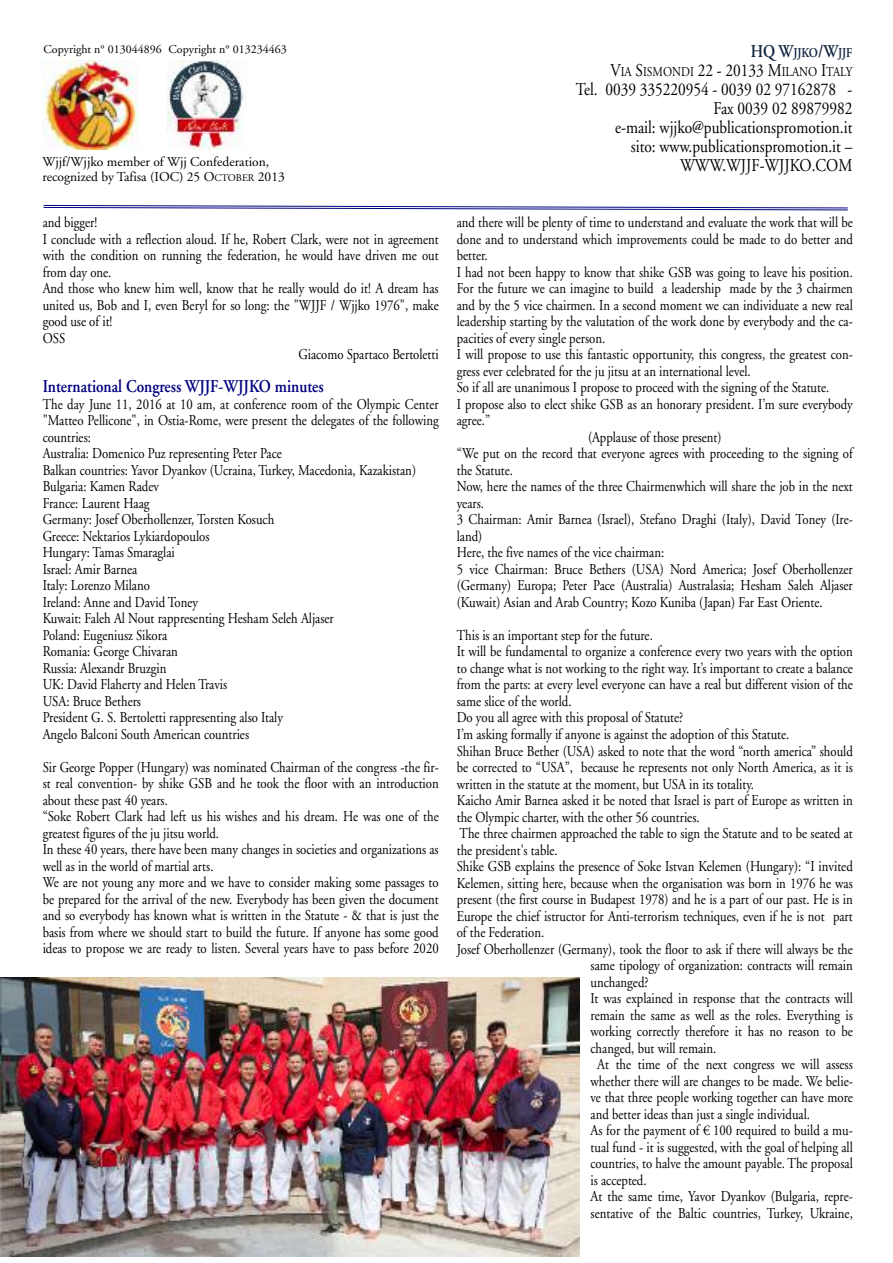
<style>
.page{position:relative;width:893px;height:1263px;background:#fff}
.page>*{position:absolute;margin:0;border:0;box-sizing:border-box;transform-origin:0 0}
.t1{font:18px/18.9px "Adobe Garamond";color:#000;text-align:right;scale:.85 1}
.t2{font:600 18px "Adobe Garamond";color:#000080;scale:.85 1}
.t3{font:15px/16.5px "Adobe Garamond";color:#000;scale:.85 1}
.t4{font:13.5px/14.4px "Adobe Garamond";color:#000}
.t5{font:13.5px/18.9px "Adobe Garamond";color:#000;text-align:right;scale:.85 1}
.t6{font:12px "Adobe Garamond";color:#000}
.s1{font-size:10.2px}
.s2{font-weight:600;font-size:18px;color:#0f243e}
.s3{font-weight:600;color:#0f243e}
.s4{font-size:18px}
</style>
<div class="page">
<img style="left:43px;top:60px;width:96px;height:90px">
<svg style="left:43px;top:205px;width:805px;height:6px"></svg>
<img style="left:168px;top:61px;width:76px;height:89px">
<img style="left:0;top:977px;width:579px;height:279px">
<p class="t6" style="left:44px;top:44px;width:120px">Copyright n° 013044896</p>
<p class="t6" style="left:169px;top:44px;width:120px">Copyright n° 013234463</p>
<p class="t4" style="left:43px;top:156px;width:244px">Wjjf/Wjjko member of Wjj Confederation, recognized by Tafisa (IOC) 25 O<span class="s1">CTOBER</span> 2013</p>
<p class="t5" style="left:610px;top:45px;width:286px"><span class="s2">HQ W</span><span class="s3">JJKO</span><span class="s2">/W</span><span class="s3">JJF<br></span><span class="s4">V</span>IA <span class="s4">S</span>ISMONDI <span class="s4">22 - 20133 M</span>ILANO <span class="s4">I</span>TALY</p>
<p class="t1" style="left:576px;top:82px;width:327px">Tel. 0039 335220954 - 0039 02 97162878 -<br>Fax 0039 02 89879982<br>e-mail: wjjko@publicationspromotion.it<br>sito: www.publicationspromotion.it –<br>WWW.WJJF-WJJKO.COM</p>
<p class="t3" style="left:43px;top:216px;width:66px">and bigger!</p>
<p class="t3" style="left:43px;top:232px;width:467px">I conclude with a reflection aloud. If he, Robert Clark, were not in agreement</p>
<p class="t3" style="left:43px;top:249px;width:467px">with the condition on running the federation, he would have driven me out</p>
<p class="t3" style="left:43px;top:265px;width:82px">from day one.</p>
<p class="t3" style="left:43px;top:282px;width:467px">And those who knew him well, know that he really would do it! A dream has</p>
<p class="t3" style="left:43px;top:298px;width:467px">united us, Bob and I, even Beryl for so long: the "WJJF / Wjjko 1976", make</p>
<p class="t3" style="left:43px;top:315px;width:83px">good use of it!</p>
<p class="t3" style="left:43px;top:331px;width:28px">OSS</p>
<p class="t3" style="left:298px;top:348px;width:167px">Giacomo Spartaco Bertoletti</p>
<p class="t2" style="left:43px;top:379px;width:332px">International Congress WJJF-WJJKO minutes</p>
<p class="t3" style="left:43px;top:397px;width:467px">The day June 11, 2016 at 10 am, at conference room of the Olympic Center "Matteo Pellicone", in Ostia-Rome, were present the delegates of the following countries:<br>Australia: Domenico Puz representing Peter Pace<br>Balkan countries: Yavor Dyankov (Ucraina, Turkey, Macedonia, Kazakistan)<br>Bulgaria: Kamen Radev<br>France: Laurent Haag<br>Germany: Josef Oberhollenzer, Torsten Kosuch<br>Greece: Nektarios Lykiardopoulos<br>Hungary: Tamas Smaraglai<br>Israel: Amir Barnea<br>Italy: Lorenzo Milano<br>Ireland: Anne and David Toney<br>Kuwait: Faleh Al Nout rappresenting Hesham Seleh Aljaser<br>Poland: Eugeniusz Sikora<br>Romania: George Chivaran<br>Russia: Alexandr Bruzgin<br>UK: David Flaherty and Helen Travis<br>USA: Bruce Bethers<br>President G. S. Bertoletti rappresenting also Italy<br>Angelo Balconi South American countries</p>
<p class="t3" style="left:43px;top:760px;width:467px">Sir George Popper (Hungary) was nominated Chairman of the congress -the fir&shy;st real convention- by shike GSB and he took the floor with an introduction about these past 40 years.<br>“Soke Robert Clark had left us his wishes and his dream. He was one of the greatest figures of the ju jitsu world.<br>In these 40 years, there have been many changes in societies and organizations as well as in the world of martial arts.<br>We are not young any more and we have to consider making some passages to be prepared for the arrival of the new. Everybody has been given the document and so everybody has known what is written in the Statute - &amp; that is just the basis from where we should start to build the future. If anyone has some good ideas to propose we are ready to listen. Several years have to pass before 2020</p>
<p class="t3" style="left:457px;top:216px;width:467px">and there will be plenty of time to understand and evaluate the work that will be</p>
<p class="t3" style="left:457px;top:232px;width:467px">done and to understand which improvements could be made to do better and</p>
<p class="t3" style="left:457px;top:249px;width:38px">better.</p>
<p class="t3" style="left:457px;top:265px;width:467px">I had not been happy to know that shike GSB was going to leave his position.</p>
<p class="t3" style="left:457px;top:282px;width:467px">For the future we can imagine to build a leadership made by the 3 chairmen</p>
<p class="t3" style="left:457px;top:298px;width:467px">and by the 5 vice chairmen. In a second moment we can individuate a new real</p>
<p class="t3" style="left:457px;top:315px;width:467px">leadership starting by the valutation of the work done by everybody and the ca-</p>
<p class="t3" style="left:457px;top:331px;width:176px">pacities of every single person.</p>
<p class="t3" style="left:457px;top:348px;width:467px">I will propose to use this fantastic opportunity, this congress, the greatest con-</p>
<p class="t3" style="left:457px;top:364px;width:347px">gress ever celebrated for the ju jitsu at an international level.</p>
<p class="t3" style="left:457px;top:381px;width:440px">So if all are unanimous I propose to proceed with the signing of the Statute.</p>
<p class="t3" style="left:457px;top:397px;width:467px">I propose also to elect shike GSB as an honorary president. I’m sure everybody</p>
<p class="t3" style="left:457px;top:414px;width:41px">agree.”</p>
<p class="t3" style="left:588px;top:430px;width:159px">(Applause of those present)</p>
<p class="t3" style="left:457px;top:447px;width:467px">“We put on the record that everyone agrees with proceeding to the signing of</p>
<p class="t3" style="left:457px;top:463px;width:68px">the Statute.</p>
<p class="t3" style="left:457px;top:480px;width:467px">Now, here the names of the three Chairmenwhich will share the job in the next</p>
<p class="t3" style="left:457px;top:496px;width:34px">years.</p>
<p class="t3" style="left:457px;top:513px;width:467px">3 Chairman: Amir Barnea (Israel), Stefano Draghi (Italy), David Toney (Ire-</p>
<p class="t3" style="left:457px;top:529px;width:32px">land)</p>
<p class="t3" style="left:457px;top:546px;width:246px">Here, the five names of the vice chairman:</p>
<p class="t3" style="left:457px;top:562px;width:467px">5 vice Chairman: Bruce Bethers (USA) Nord America; Josef Oberhollenzer</p>
<p class="t3" style="left:457px;top:579px;width:467px">(Germany) Europa; Peter Pace (Australia) Australasia; Hesham Saleh Aljaser</p>
<p class="t3" style="left:457px;top:595px;width:432px">(Kuwait) Asian and Arab Country; Kozo Kuniba (Japan) Far East Oriente.</p>
<p class="t3" style="left:457px;top:628px;width:232px">This is an important step for the future.</p>
<p class="t3" style="left:457px;top:645px;width:467px">It will be fundamental to organize a conference every two years with the option</p>
<p class="t3" style="left:457px;top:661px;width:467px">to change what is not working to the right way. It’s important to create a balance</p>
<p class="t3" style="left:457px;top:678px;width:467px">from the parts: at every level everyone can have a real but different vision of the</p>
<p class="t3" style="left:457px;top:694px;width:137px">same slice of the world.</p>
<p class="t3" style="left:457px;top:711px;width:268px">Do you all agree with this proposal of Statute?</p>
<p class="t3" style="left:457px;top:727px;width:393px">I’m asking formally if anyone is against the adoption of this Statute.</p>
<p class="t3" style="left:457px;top:744px;width:467px">Shihan Bruce Bether (USA) asked to note that the word “north america” should</p>
<p class="t3" style="left:457px;top:760px;width:467px">be corrected to “USA”, because he represents not only North America, as it is</p>
<p class="t3" style="left:457px;top:777px;width:351px">written in the statute at the moment, but USA in its totality.</p>
<p class="t3" style="left:457px;top:793px;width:467px">Kaicho Amir Barnea asked it be noted that Israel is part of Europe as written in</p>
<p class="t3" style="left:457px;top:810px;width:287px">the Olympic charter, with the other 56 countries.</p>
<p class="t3" style="left:460px;top:826px;width:464px">The three chairmen approached the table to sign the Statute and to be seated at</p>
<p class="t3" style="left:457px;top:843px;width:120px">the president's table.</p>
<p class="t3" style="left:457px;top:859px;width:467px">Shike GSB explains the presence of Soke Istvan Kelemen (Hungary): “I invited</p>
<p class="t3" style="left:457px;top:876px;width:467px">Kelemen, sitting here, because when the organisation was born in 1976 he was</p>
<p class="t3" style="left:457px;top:892px;width:467px">present (the first course in Budapest 1978) and he is a part of our past. He is in</p>
<p class="t3" style="left:457px;top:909px;width:467px">Europe the chief istructor for Anti-terrorism techniques, even if he is not part</p>
<p class="t3" style="left:457px;top:925px;width:104px">of the Federation.</p>
<p class="t3" style="left:457px;top:942px;width:467px">Josef Oberhollenzer (Germany), took the floor to ask if there will always be the</p>
<p class="t3" style="left:591px;top:958px;width:310px">same tipology of organization: contracts will remain</p>
<p class="t3" style="left:591px;top:975px;width:70px">unchanged?</p>
<p class="t3" style="left:591px;top:991px;width:310px">It was explained in response that the contracts will</p>
<p class="t3" style="left:591px;top:1008px;width:310px">remain the same as well as the roles. Everything is</p>
<p class="t3" style="left:591px;top:1024px;width:310px">working correctly therefore it has no reason to be</p>
<p class="t3" style="left:591px;top:1041px;width:149px">changed, but will remain.</p>
<p class="t3" style="left:597px;top:1057px;width:302px">At the time of the next congress we will assess</p>
<p class="t3" style="left:591px;top:1074px;width:310px">whether there will are changes to be made. We belie-</p>
<p class="t3" style="left:591px;top:1090px;width:310px">ve that three people working together can have more</p>
<p class="t3" style="left:591px;top:1107px;width:260px">and better ideas than just a single individual.</p>
<p class="t3" style="left:591px;top:1123px;width:310px">As for the payment of € 100 required to build a mu-</p>
<p class="t3" style="left:591px;top:1140px;width:310px">tual fund - it is suggested, with the goal of helping all</p>
<p class="t3" style="left:591px;top:1156px;width:310px">countries, to halve the amount payable. The proposal</p>
<p class="t3" style="left:591px;top:1173px;width:67px">is accepted.</p>
<p class="t3" style="left:591px;top:1189px;width:310px">At the same time, Yavor Dyankov (Bulgaria, repre-</p>
<p class="t3" style="left:591px;top:1206px;width:310px">sentative of the Baltic countries, Turkey, Ukraine,</p>
</div>
